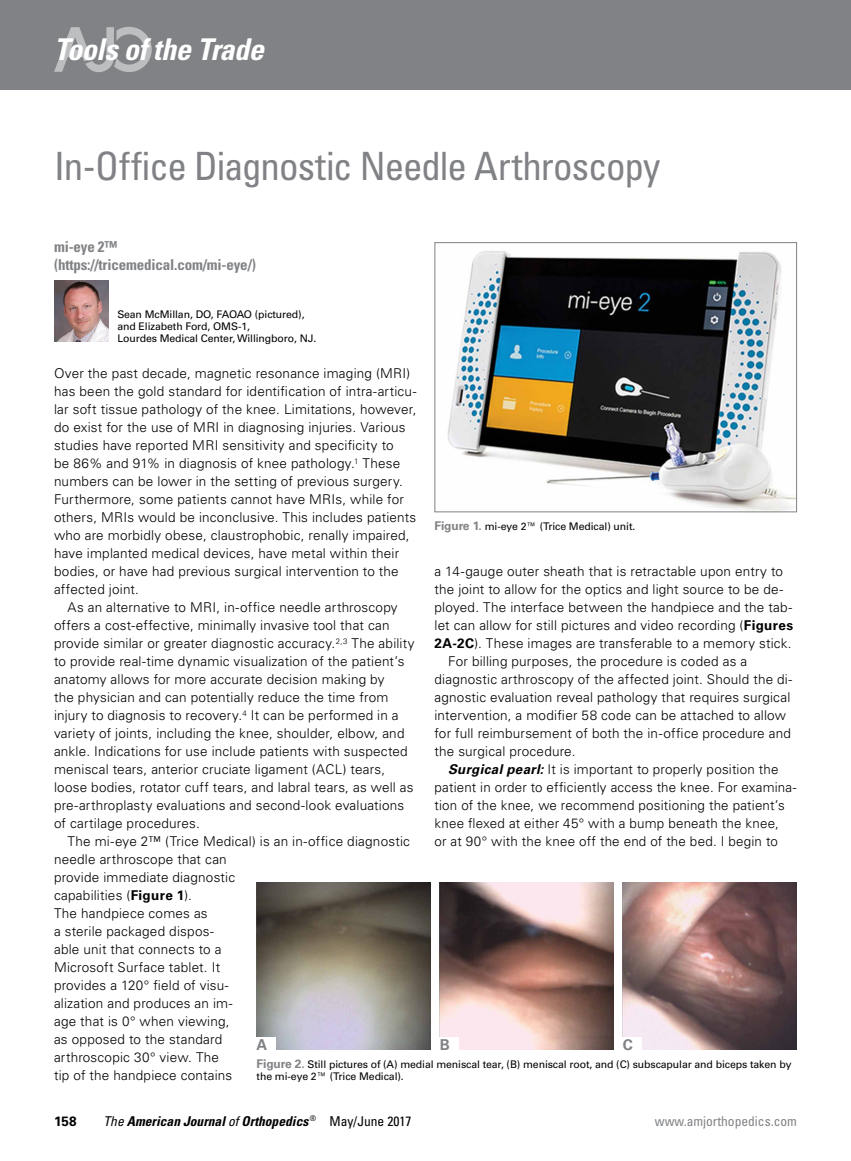
<style>
.page{position:relative;width:851px;height:1161px;background:#fff}
.page>*{position:absolute;margin:0;border:0;box-sizing:border-box;transform-origin:0 0}
.t1{font:condensed 39px "Univers LT Std";letter-spacing:-.03em;color:#808285}
.t2{font:italic 700 condensed 30px "Univers LT Std";letter-spacing:-.01em;color:#fff}
.t3{font:700 condensed 15px/18px "Univers LT Std";letter-spacing:-.01em;color:#808285}
.t4{font:700 15px "Univers LT Std";color:#808285}
.t5{font:300 13.5px/18px "Univers LT Std";letter-spacing:.015em;color:#000}
.t6{font:italic 700 condensed 13.5px "Univers LT Std";color:#000}
.t7{font:condensed 13.5px "Univers LT Std";color:#808285}
.t8{font:700 13.5px "Univers LT Std";color:#000}
.t9{font:10.5px/12px "Univers LT Std";letter-spacing:-.01em;color:#000}
.s1{font-weight:700}
.s2{font-weight:700;font-size:12px;color:#808285}
.s3{font-weight:700;font-style:italic}
.s4{font-weight:400}
.s5{font-weight:400;font-style:normal}
</style>
<div class="page">
<div style="left:0;top:0;width:850px;height:90px;background:#808285"></div>
<svg style="left:54px;top:27px;width:98px;height:46px"></svg>
<img style="left:54px;top:281px;width:54px;height:61px">
<img style="left:447px;top:251px;width:347px;height:259px">
<div style="left:434px;top:242px;width:362px;height:270px;border:1px solid #808285"></div>
<img style="left:256px;top:882px;width:174px;height:168px">
<img style="left:440px;top:882px;width:173px;height:168px">
<img style="left:622px;top:882px;width:174px;height:168px">
<div style="left:256px;top:1037px;width:20px;height:13px;background:#fff"></div>
<div style="left:440px;top:1037px;width:19px;height:13px;background:#fff"></div>
<div style="left:622px;top:1037px;width:20px;height:13px;background:#fff"></div>
<h2 class="t2" style="left:54px;top:31px;width:211px">Tools of the Trade</h2>
<h1 class="t1" style="left:54px;top:141px;width:608px">In-Office Diagnostic Needle Arthroscopy</h1>
<p class="t3" style="left:54px;top:238px;width:203px">mi-eye 2™ (https://tricemedical.com/mi-eye/)</p>
<p class="t9" style="left:117px;top:308px;width:200px">Sean McMillan, DO, FAOAO (pictured), and Elizabeth Ford, OMS-1,<br>Lourdes Medical Center, Willingboro, NJ.</p>
<p class="t5" style="left:54px;top:364px;width:364px">Over the past decade, magnetic resonance imaging (MRI) has been the gold standard for identification of intra-articu&shy;lar soft tissue pathology of the knee. Limitations, however, do exist for the use of MRI in diagnosing injuries. Various studies have reported MRI sensitivity and specificity to<br>be 86% and 91% in diagnosis of knee pathology.<sup>1</sup> These numbers can be lower in the setting of previous surgery.<br>Furthermore, some patients cannot have MRIs, while for others, MRIs would be inconclusive. This includes patients who are morbidly obese, claustrophobic, renally impaired, have implanted medical devices, have metal within their bodies, or have had previous surgical intervention to the affected joint.</p>
<p class="t5" style="left:54px;top:598px;width:362px;text-indent:14px">As an alternative to MRI, in-office needle arthroscopy offers a cost-effective, minimally invasive tool that can provide similar or greater diagnostic accuracy.<sup>2,3</sup> The ability to provide real-time dynamic visualization of the patient’s anatomy allows for more accurate decision making by<br>the physician and can potentially reduce the time from injury to diagnosis to recovery.<sup>4</sup> It can be performed in a variety of joints, including the knee, shoulder, elbow, and ankle. Indications for use include patients with suspected meniscal tears, anterior cruciate ligament (ACL) tears, loose bodies, rotator cuff tears, and labral tears, as well as pre-arthroplasty evaluations and second-look evaluations of cartilage procedures.</p>
<p class="t5" style="left:54px;top:832px;width:357px;text-indent:14px">The mi-eye 2™ (Trice Medical) is an in-office diagnostic needle arthroscope that can<br>provide immediate diagnostic<br>capabilities (<span class="s1">Figure 1</span>).<br>The handpiece comes as<br>a sterile packaged dispos-<br>able unit that connects to a<br>Microsoft Surface tablet. It<br>provides a 120° field of visu-<br>alization and produces an im-<br>age that is 0° when viewing,<br>as opposed to the standard<br>arthroscopic 30° view. The<br>tip of the handpiece contains</p>
<p class="t9" style="left:434px;top:520px;width:202px"><span class="s2">Figure 1.</span> mi-eye 2™ (Trice Medical) unit.</p>
<p class="t5" style="left:434px;top:562px;width:350px">a 14-gauge outer sheath that is retractable upon entry to</p>
<p class="t5" style="left:434px;top:580px;width:350px">the joint to allow for the optics and light source to be de-</p>
<p class="t5" style="left:434px;top:598px;width:359px">ployed. The interface between the handpiece and the tab-</p>
<p class="t5" style="left:434px;top:616px;width:360px">let can allow for still pictures and video recording (<span class="s1">Figures</span></p>
<p class="t5" style="left:434px;top:634px;width:358px"><span class="s1">2A-2C</span>). These images are transferable to a memory stick.</p>
<p class="t5" style="left:448px;top:652px;width:301px">For billing purposes, the procedure is coded as a</p>
<p class="t5" style="left:434px;top:670px;width:359px">diagnostic arthroscopy of the affected joint. Should the di-</p>
<p class="t5" style="left:434px;top:688px;width:357px">agnostic evaluation reveal pathology that requires surgical</p>
<p class="t5" style="left:434px;top:706px;width:353px">intervention, a modifier 58 code can be attached to allow</p>
<p class="t5" style="left:434px;top:724px;width:358px">for full reimbursement of both the in-office procedure and</p>
<p class="t5" style="left:434px;top:742px;width:143px">the surgical procedure.</p>
<p class="t5" style="left:448px;top:760px;width:332px"><span class="s3">Surgical pearl:</span> It is important to properly position the</p>
<p class="t5" style="left:434px;top:778px;width:363px">patient in order to efficiently access the knee. For examina-</p>
<p class="t5" style="left:434px;top:796px;width:352px">tion of the knee, we recommend positioning the patient’s</p>
<p class="t5" style="left:434px;top:814px;width:346px">knee flexed at either 45° with a bump beneath the knee,</p>
<p class="t5" style="left:434px;top:832px;width:345px">or at 90° with the knee off the end of the bed. I begin to</p>
<p class="t4" style="left:256px;top:1036px;width:12px">A</p>
<p class="t4" style="left:440px;top:1036px;width:12px">B</p>
<p class="t4" style="left:622px;top:1036px;width:12px">C</p>
<p class="t9" style="left:256px;top:1058px;width:536px"><span class="s2">Figure 2.</span> Still pictures of (A) medial meniscal tear, (B) meniscal root, and (C) subscapular and biceps taken by the mi-eye 2™ (Trice Medical).</p>
<p class="t8" style="left:54px;top:1113px;width:24px">158</p>
<p class="t6" style="left:104px;top:1113px;width:309px"><span class="s4">The</span> American Journal <span class="s4">of</span> Orthopedics <sup>®</sup> <span class="s5">May/June 2017</span></p>
<p class="t7" style="left:655px;top:1112px;width:143px">www.amjorthopedics.com</p>
</div>
